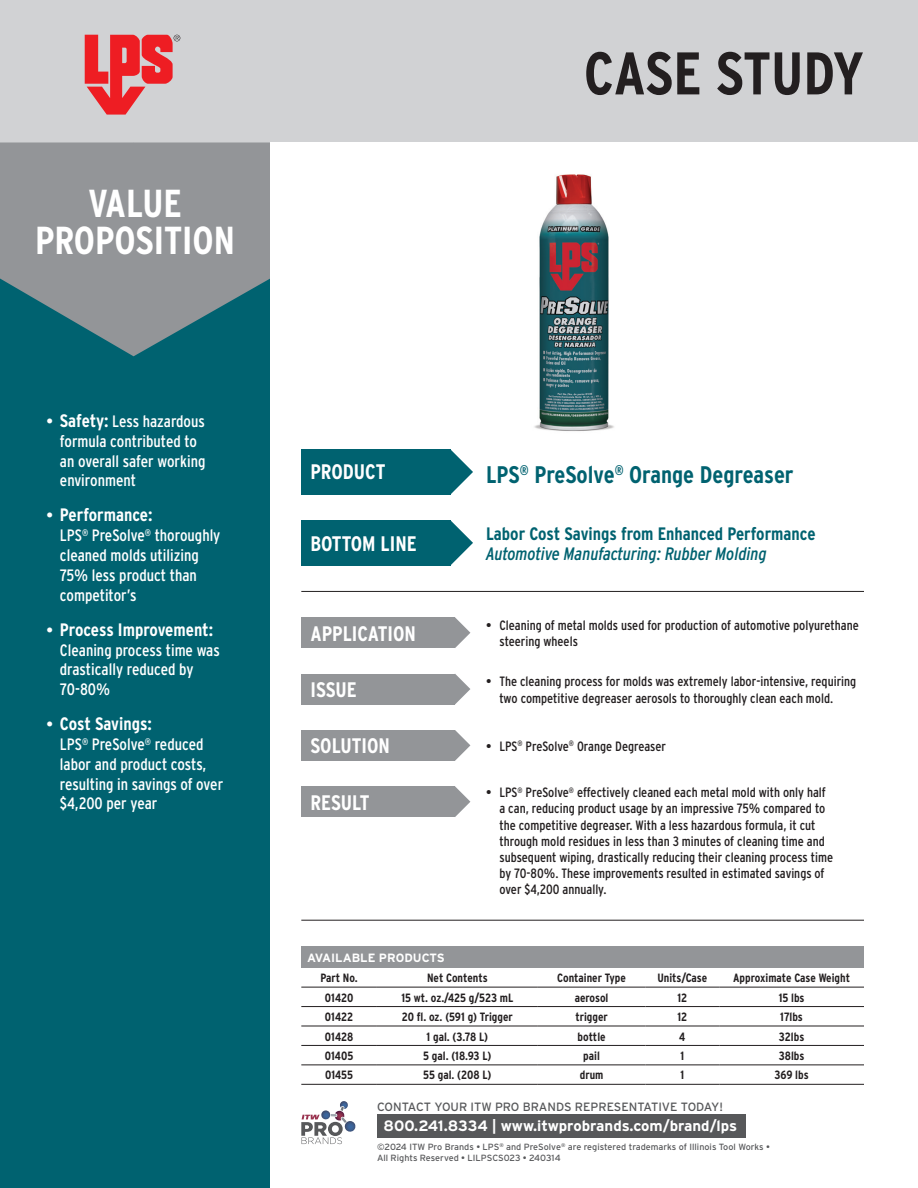
<style>
.page{position:relative;width:918px;height:1188px;background:#fff}
.page>*{position:absolute;margin:0;border:0;box-sizing:border-box;transform-origin:0 0}
.t1{font:700 60px "Interstate Condensed";letter-spacing:-.005em;color:#231f20}
.VP_Header{font:700 39px "Interstate Condensed";color:#fff}
.Product_Name_Header{font:700 24px "Interstate Condensed";color:#006270}
.t2{font:700 21px "Interstate Condensed";color:#fff}
.Bottom_line{font:700 18px/19.5px "Interstate Condensed";color:#006270}
.t3{font:700 18px "Interstate Condensed";color:#fff}
.t4{font:16.5px/19.8px "Interstate Condensed";color:#fff}
.Contact_infor{font:700 15px "Interstate";color:#fff}
.t5{font:13.5px/16.2px "Interstate Condensed";color:#231f20}
.Available_Header{font:700 12px "Interstate Condensed";color:#231f20}
.Contact_header{font:12px "Interstate";color:#57585a}
.Available_Products_Header{font:700 12px "Interstate";color:#fff}
.Copyright{font:9px/10.8px "Interstate";color:#57585a}
.s1{font-weight:700;font-size:18px}
.s2{font-weight:400;font-size:16.5px}
.s3{font-weight:400;font-style:italic}
</style>
<div class="page">
<div style="left:0;top:142px;width:270px;height:1046px;background:#006270"></div>
<div style="left:0;top:0;width:918px;height:142px;background:#d1d2d4"></div>
<svg style="left:0;top:142px;width:270px;height:214px;fill:#939598"></svg>
<svg style="left:85px;top:35px;width:95px;height:80px"></svg>
<div style="left:301px;top:617px;width:154px;height:31px;background:#939598"></div>
<svg style="left:455px;top:617px;width:15px;height:31px"></svg>
<div style="left:301px;top:674px;width:154px;height:30px;background:#939598"></div>
<svg style="left:455px;top:674px;width:15px;height:30px"></svg>
<div style="left:301px;top:730px;width:154px;height:31px;background:#939598"></div>
<svg style="left:455px;top:730px;width:15px;height:31px"></svg>
<div style="left:301px;top:449px;width:149px;height:46px;background:#006270"></div>
<svg style="left:450px;top:449px;width:23px;height:46px"></svg>
<hr style="left:301px;top:591px;width:563px;height:1px;background:#231f20">
<hr style="left:301px;top:920px;width:563px;height:1px;background:#231f20">
<div style="left:377px;top:1115px;width:368px;height:23px;background:#57585a"></div>
<svg style="left:301px;top:1101px;width:54px;height:43px"></svg>
<div style="left:301px;top:786px;width:154px;height:31px;background:#939598"></div>
<svg style="left:455px;top:786px;width:15px;height:31px"></svg>
<div style="left:301px;top:520px;width:149px;height:46px;background:#006270"></div>
<svg style="left:450px;top:520px;width:23px;height:46px"></svg>
<img style="left:534px;top:174px;width:80px;height:257px">
<div style="left:301px;top:946px;width:563px;height:22px;background:#939598"></div>
<hr style="left:301px;top:987px;width:76px;height:1px;background:#231f20">
<hr style="left:377px;top:987px;width:161px;height:1px;background:#231f20">
<hr style="left:538px;top:987px;width:107px;height:1px;background:#231f20">
<hr style="left:645px;top:987px;width:74px;height:1px;background:#231f20">
<hr style="left:719px;top:987px;width:145px;height:1px;background:#231f20">
<hr style="left:301px;top:1006px;width:76px;height:1px;background:#231f20">
<hr style="left:377px;top:1006px;width:161px;height:1px;background:#231f20">
<hr style="left:538px;top:1006px;width:107px;height:1px;background:#231f20">
<hr style="left:645px;top:1006px;width:74px;height:1px;background:#231f20">
<hr style="left:719px;top:1006px;width:145px;height:1px;background:#231f20">
<hr style="left:301px;top:1026px;width:76px;height:1px;background:#231f20">
<hr style="left:377px;top:1026px;width:161px;height:1px;background:#231f20">
<hr style="left:538px;top:1026px;width:107px;height:1px;background:#231f20">
<hr style="left:645px;top:1026px;width:74px;height:1px;background:#231f20">
<hr style="left:719px;top:1026px;width:145px;height:1px;background:#231f20">
<hr style="left:301px;top:1045px;width:76px;height:1px;background:#231f20">
<hr style="left:377px;top:1045px;width:161px;height:1px;background:#231f20">
<hr style="left:538px;top:1045px;width:107px;height:1px;background:#231f20">
<hr style="left:645px;top:1045px;width:74px;height:1px;background:#231f20">
<hr style="left:719px;top:1045px;width:145px;height:1px;background:#231f20">
<hr style="left:301px;top:1065px;width:76px;height:1px;background:#231f20">
<hr style="left:377px;top:1065px;width:161px;height:1px;background:#231f20">
<hr style="left:538px;top:1065px;width:107px;height:1px;background:#231f20">
<hr style="left:645px;top:1065px;width:74px;height:1px;background:#231f20">
<hr style="left:719px;top:1065px;width:145px;height:1px;background:#231f20">
<hr style="left:301px;top:1084px;width:76px;height:1px;background:#231f20">
<hr style="left:377px;top:1084px;width:161px;height:1px;background:#231f20">
<hr style="left:538px;top:1084px;width:107px;height:1px;background:#231f20">
<hr style="left:645px;top:1084px;width:74px;height:1px;background:#231f20">
<hr style="left:719px;top:1084px;width:145px;height:1px;background:#231f20">
<p class="VP_Header" style="left:88px;top:181px;width:95px">VALUE</p>
<p class="VP_Header" style="left:35px;top:219px;width:201px">PROPOSITION</p>
<p class="t4" style="left:60px;top:411px;width:147px;text-indent:-14px">• <span class="s1">Safety:</span> Less hazardous formula contributed to an overall safer working environment</p>
<p class="t3" style="left:46px;top:505px;width:108px"><span class="s2">•</span> Performance:</p>
<p class="t4" style="left:60px;top:525px;width:162px">LPS<sup>®</sup> PreSolve<sup>®</sup> thoroughly cleaned molds utilizing<br>75% less product than competitor’s</p>
<p class="t3" style="left:46px;top:619px;width:168px"><span class="s2">•</span> Process Improvement:</p>
<p class="t4" style="left:60px;top:640px;width:161px">Cleaning process time was drastically reduced by<br>70-80%</p>
<p class="t3" style="left:46px;top:714px;width:107px"><span class="s2">•</span> Cost Savings:</p>
<p class="t4" style="left:60px;top:734px;width:165px">LPS<sup>®</sup> PreSolve<sup>®</sup> reduced labor and product costs, resulting in savings of over $4,200 per year</p>
<h1 class="t1" style="left:584px;top:40px;width:282px">CASE STUDY</h1>
<p class="t2" style="left:310px;top:459px;width:76px">PRODUCT</p>
<p class="Product_Name_Header" style="left:486px;top:461px;width:309px">LPS<sup>®</sup> PreSolve<sup>®</sup> Orange Degreaser</p>
<p class="t2" style="left:310px;top:532px;width:108px">BOTTOM LINE</p>
<p class="Bottom_line" style="left:486px;top:524px;width:331px">Labor Cost Savings from Enhanced Performance<br><span class="s3">Automotive Manufacturing: Rubber Molding</span></p>
<p class="t2" style="left:310px;top:622px;width:107px">APPLICATION</p>
<p class="t2" style="left:310px;top:678px;width:48px">ISSUE</p>
<p class="t2" style="left:310px;top:734px;width:81px">SOLUTION</p>
<p class="t2" style="left:310px;top:791px;width:60px">RESULT</p>
<p class="t5" style="left:486px;top:617px;width:374px">• Cleaning of metal molds used for production of automotive polyurethane</p>
<p class="t5" style="left:500px;top:633px;width:80px">steering wheels</p>
<p class="t5" style="left:500px;top:673px;width:358px;text-indent:-14px">• The cleaning process for molds was extremely labor-intensive, requiring two competitive degreaser aerosols to thoroughly clean each mold.</p>
<p class="t5" style="left:486px;top:738px;width:182px">• LPS<sup>®</sup> PreSolve<sup>®</sup> Orange Degreaser</p>
<p class="t5" style="left:500px;top:784px;width:335px;text-indent:-14px">• LPS<sup>®</sup> PreSolve<sup>®</sup> effectively cleaned each metal mold with only half a can, reducing product usage by an impressive 75% compared to the competitive degreaser. With a less hazardous formula, it cut through mold residues in less than 3 minutes of cleaning time and subsequent wiping, drastically reducing their cleaning process time by 70-80%. These improvements resulted in estimated savings of over $4,200 annually.</p>
<p class="Available_Products_Header" style="left:307px;top:951px;width:139px">AVAILABLE PRODUCTS</p>
<p class="Available_Header" style="left:320px;top:971px;width:39px">Part No.</p>
<p class="Available_Header" style="left:427px;top:971px;width:62px">Net Contents</p>
<p class="Available_Header" style="left:557px;top:971px;width:70px">Container Type</p>
<p class="Available_Header" style="left:657px;top:971px;width:51px">Units/Case</p>
<p class="Available_Header" style="left:733px;top:971px;width:118px">Approximate Case Weight</p>
<p class="Available_Header" style="left:325px;top:991px;width:30px">01420</p>
<p class="Available_Header" style="left:401px;top:991px;width:114px">15 wt. oz./425 g/523 mL</p>
<p class="Available_Header" style="left:575px;top:991px;width:35px">aerosol</p>
<p class="Available_Header" style="left:677px;top:991px;width:12px">12</p>
<p class="Available_Header" style="left:779px;top:991px;width:27px">15 lbs</p>
<p class="Available_Header" style="left:325px;top:1010px;width:30px">01422</p>
<p class="Available_Header" style="left:402px;top:1010px;width:113px">20 fl. oz. (591 g) Trigger</p>
<p class="Available_Header" style="left:575px;top:1010px;width:34px">trigger</p>
<p class="Available_Header" style="left:677px;top:1010px;width:12px">12</p>
<p class="Available_Header" style="left:780px;top:1010px;width:24px">17lbs</p>
<p class="Available_Header" style="left:325px;top:1030px;width:30px">01428</p>
<p class="Available_Header" style="left:427px;top:1030px;width:63px">1 gal. (3.78 L)</p>
<p class="Available_Header" style="left:578px;top:1030px;width:30px">bottle</p>
<p class="Available_Header" style="left:679px;top:1030px;width:8px">4</p>
<p class="Available_Header" style="left:779px;top:1030px;width:27px">32lbs</p>
<p class="Available_Header" style="left:325px;top:1049px;width:30px">01405</p>
<p class="Available_Header" style="left:423px;top:1049px;width:70px">5 gal. (18.93 L)</p>
<p class="Available_Header" style="left:583px;top:1049px;width:18px">pail</p>
<p class="Available_Header" style="left:680px;top:1049px;width:5px">1</p>
<p class="Available_Header" style="left:779px;top:1049px;width:27px">38lbs</p>
<p class="Available_Header" style="left:325px;top:1068px;width:29px">01455</p>
<p class="Available_Header" style="left:423px;top:1068px;width:70px">55 gal. (208 L)</p>
<p class="Available_Header" style="left:580px;top:1068px;width:25px">drum</p>
<p class="Available_Header" style="left:680px;top:1068px;width:5px">1</p>
<p class="Available_Header" style="left:775px;top:1068px;width:36px">369 lbs</p>
<p class="Contact_header" style="left:377px;top:1100px;width:348px">CONTACT YOUR ITW PRO BRANDS REPRESENTATIVE TODAY!</p>
<p class="Contact_infor" style="left:384px;top:1117px;width:355px">800.241.8334 | www.itwprobrands.com/brand/lps</p>
<p class="Copyright" style="left:377px;top:1141px;width:395px">©2024 ITW Pro Brands • LPS<sup>®</sup> and PreSolve<sup>®</sup> are registered trademarks of Illinois Tool Works •<br>All Rights Reserved • LILPSCS023 • 240314</p>
</div>
